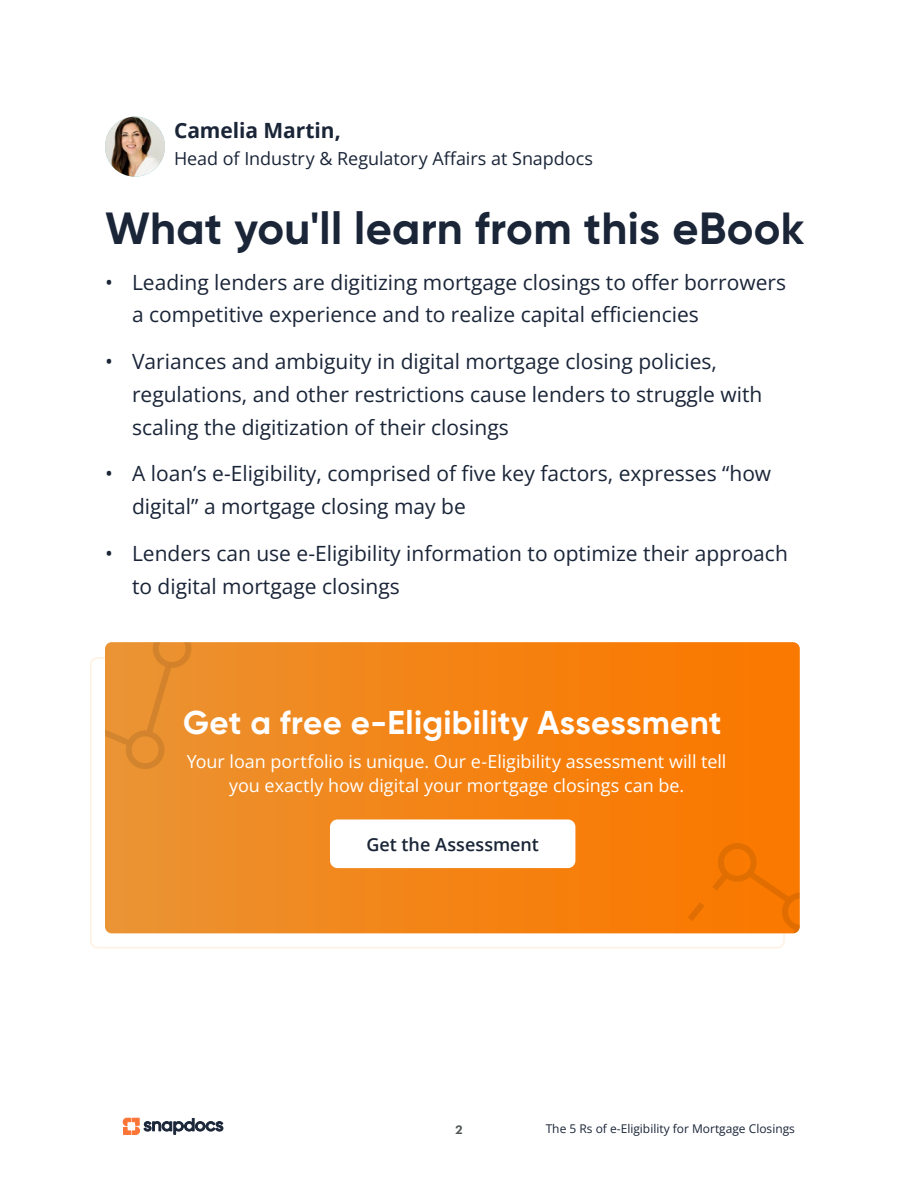
<style>
.page{position:relative;width:918px;height:1188px;background:#fff}
.page>*{position:absolute;margin:0;border:0;box-sizing:border-box;transform-origin:0 0}
.t1{font:700 45px "Gilroy";letter-spacing:.005em;color:#1a2538}
.t2{font:700 33px "Gilroy";letter-spacing:.01em;color:#fff}
.t3{font:21px/33px "Open Sans";color:#1a2538}
.t4{font:700 21px "Open Sans";letter-spacing:-.005em;color:#1a2538}
.t5{font:18px/24px "Open Sans";letter-spacing:-.005em;color:#fff;text-align:center}
.t6{font:18px "Open Sans";color:#1a2538}
.t7{font:600 18px "Open Sans";color:#1a2538}
.t8{font:12px "Open Sans";color:#1a2538}
.t9{font:600 12px "Graphik";color:#515655}
</style>
<div class="page">
<svg style="left:123px;top:1118px;width:100px;height:17px"></svg>
<img style="left:105px;top:117px;width:60px;height:60px;border-radius:30px">
<svg style="left:105px;top:642px;width:695px;height:291px;background:#f38416"></svg>
<svg style="left:657px;top:835px;width:143px;height:98px;background:#f67902"></svg>
<svg style="left:105px;top:642px;width:90px;height:135px;background:#e89031"></svg>
<div style="left:331px;top:820px;width:244px;height:47px;background:#fff;border-radius:7px"></div>
<div style="left:330px;top:819px;width:245px;height:49px;border:2px solid #fff;border-radius:7px"></div>
<p class="t4" style="left:174px;top:116px;width:168px">Camelia Martin,</p>
<p class="t6" style="left:174px;top:146px;width:421px">Head of Industry &amp; Regulatory Affairs at Snapdocs</p>
<h1 class="t1" style="left:105px;top:200px;width:701px">What you'll learn from this eBook</h1>
<p class="t3" style="left:132px;top:265px;width:656px;text-indent:-27px">• Leading lenders are digitizing mortgage closings to offer borrowers a competitive experience and to realize capital efficiencies</p>
<p class="t3" style="left:132px;top:344px;width:632px;text-indent:-27px">• Variances and ambiguity in digital mortgage closing policies, regulations, and other restrictions cause lenders to struggle with scaling the digitization of their closings</p>
<p class="t3" style="left:132px;top:457px;width:641px;text-indent:-27px">• A loan’s e-Eligibility, comprised of five key factors, expresses “how digital” a mortgage closing may be</p>
<p class="t3" style="left:132px;top:536px;width:657px;text-indent:-27px">• Lenders can use e-Eligibility information to optimize their approach to digital mortgage closings</p>
<h2 class="t2" style="left:183px;top:702px;width:540px">Get a free e-Eligibility Assessment</h2>
<p class="t5" style="left:187px;top:749px;width:541px">Your loan portfolio is unique. Our e-Eligibility assessment will tell you exactly how digital your mortgage closings can be.</p>
<p class="t7" style="left:366px;top:832px;width:174px">Get the Assessment</p>
<p class="t9" style="left:455px;top:1121px;width:9px">2</p>
<p class="t8" style="left:546px;top:1121px;width:251px">The 5 Rs of e-Eligibility for Mortgage Closings</p>
</div>
